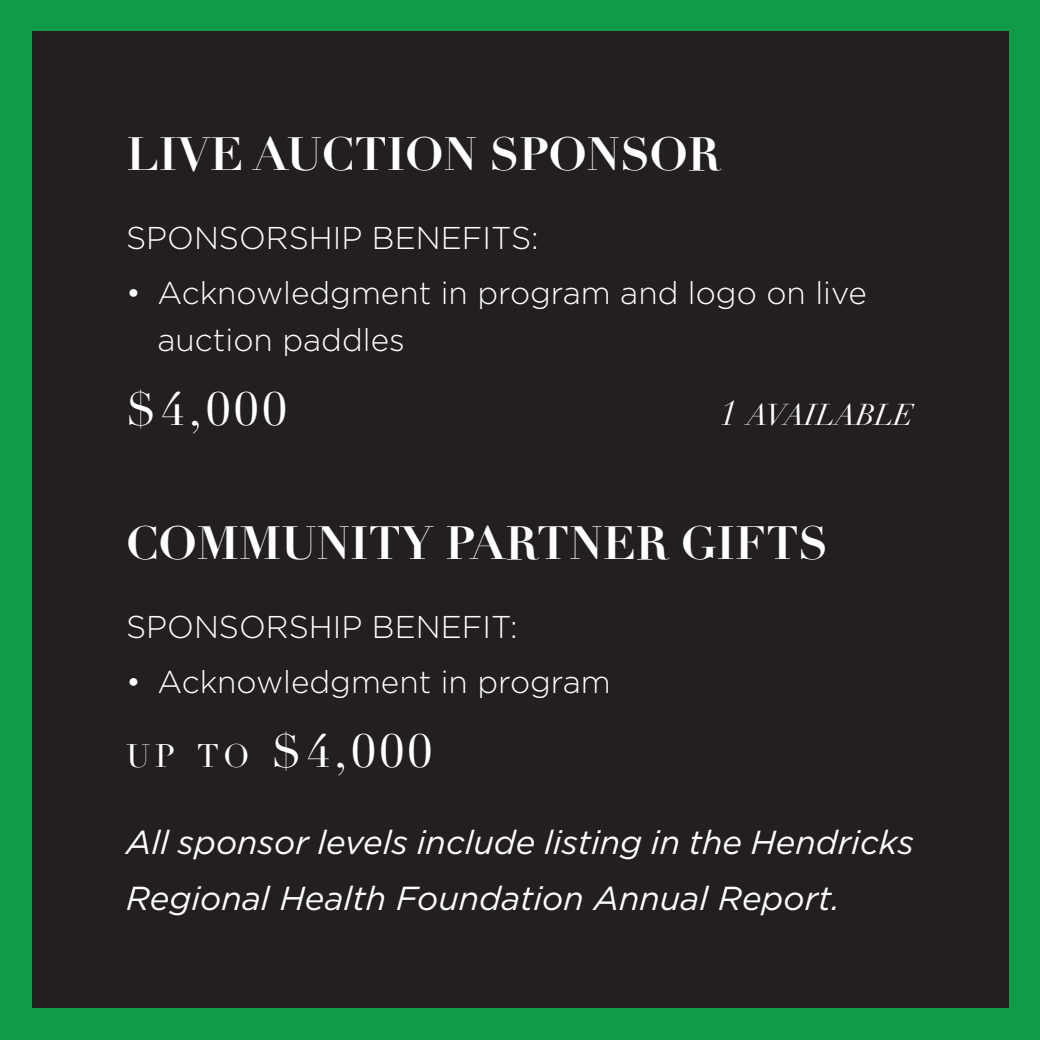
<style>
.page{position:relative;width:1040px;height:1040px;background:#fff}
.page>*{position:absolute;margin:0;border:0;box-sizing:border-box;transform-origin:0 0}
.t1{font:700 45.5px "Didot";color:#fff}
.t2{font:45.5px "Didot";letter-spacing:.1em;color:#fff}
.t3{font:italic 33.25px/56px "Gotham";color:#fff}
.t4{font:300 31.5px/47.2px "Gotham";color:#fff}
.t5{font:italic 29.4px "Didot";color:#fff}
.s1{font-size:35px}
.s2{font-size:31.85px}
</style>
<div class="page">
<div style="left:0;top:0;width:1040px;height:1040px;background:linear-gradient(to right,#119a48,#119948)"></div>
<div style="left:32px;top:32px;width:976px;height:976px;background:#231f20"></div>
<p class="t1" style="left:126px;top:126px;width:596px">LIVE AUCTION SPONSOR</p>
<p class="t4" style="left:126px;top:213px;width:414px">SPONSORSHIP BENEFITS:</p>
<p class="t4" style="left:158px;top:268px;width:710px;text-indent:-32px">• Acknowledgment in program and logo on live auction paddles</p>
<p class="t2" style="left:126px;top:382px;width:162px">$4,000</p>
<p class="t5" style="left:719px;top:397px;width:196px"><span class="s1">1</span> AVAILABLE</p>
<p class="t1" style="left:126px;top:514px;width:703px">COMMUNITY PARTNER GIFTS</p>
<p class="t4" style="left:126px;top:602px;width:393px">SPONSORSHIP BENEFIT:</p>
<p class="t4" style="left:126px;top:657px;width:486px">• Acknowledgment in program</p>
<p class="t2" style="left:126px;top:723px;width:307px"><span class="s2">up to</span> $4,000</p>
<p class="t3" style="left:126px;top:814px;width:789px">All sponsor levels include listing in the Hendricks<br>Regional Health Foundation Annual Report.</p>
</div>
